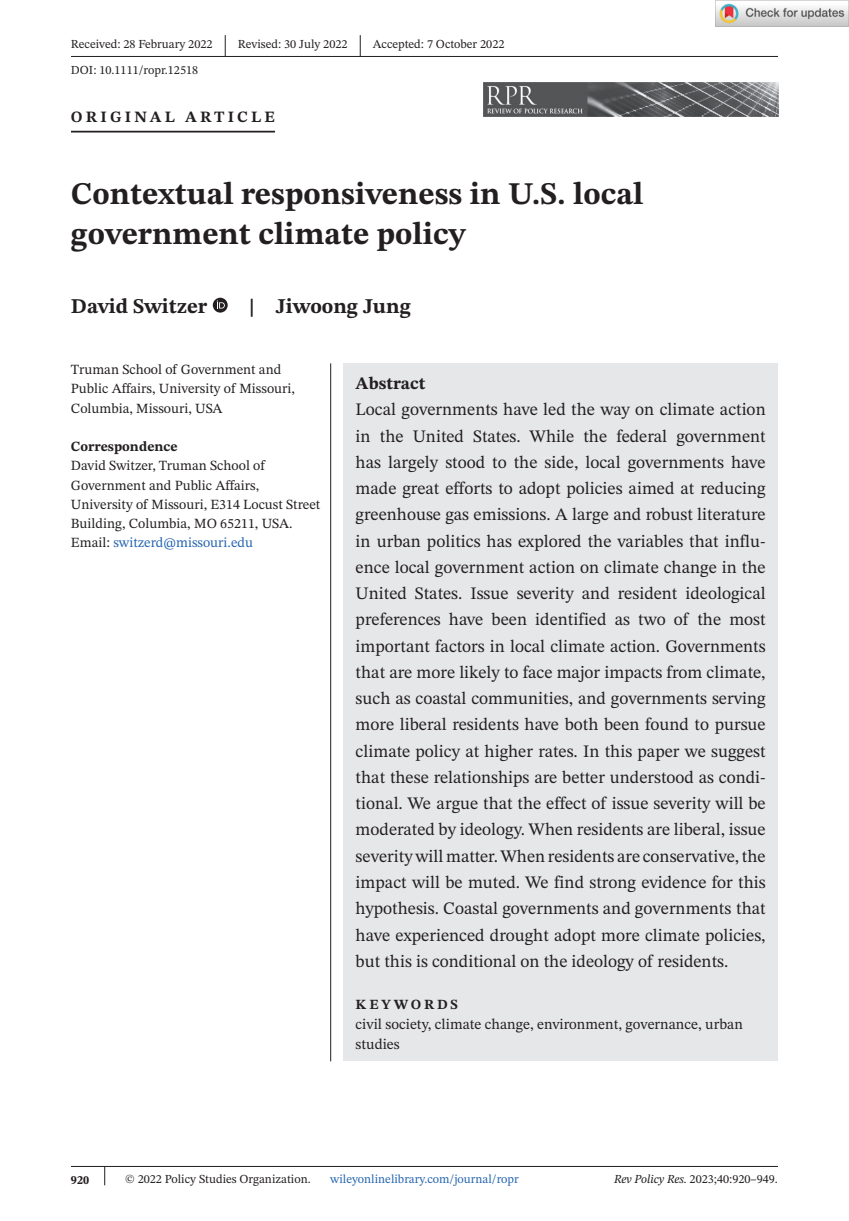
<style>
.page{position:relative;width:849px;height:1221px;background:#fff}
.page>*{position:absolute;margin:0;border:0;box-sizing:border-box;transform-origin:0 0}
.t1{font:700 31.5px/40.2px "STIX Two Text";color:#231f20}
.t2{font:700 21px "STIX Two Text";color:#231f20}
.t3{font:17.5px/26.2px "STIX Two Text";color:#231f20;text-align:justify}
.t4{font:700 17.5px "STIX Two Text";color:#231f20}
.t5{font:700 15.75px "STIX Two Text";letter-spacing:.2em;color:#231f20}
.t6{font:14.88px/20.1px "STIX Two Text";color:#231f20}
.t7{font:14px/19.2px "STIX Two Text";color:#231f20}
.t8{font:700 14px "STIX Two Text";color:#231f20}
.t9{font:700 14px "STIX Two Text";letter-spacing:.2em;color:#231f20}
.t10{font:12.25px "STIX Two Text";color:#231f20}
.t11{font:12.25px "STIX Two Text";color:#2564af}
.t12{font:700 12.25px "STIX Two Text";color:#231f20}
.s1{color:#2564af}
.s2{font-style:italic}
</style>
<div class="page">
<div style="left:343px;top:363px;width:434px;height:698px;background:#e6e7e9"></div>
<hr style="left:71px;top:56px;width:706px;height:1px;background:#231f20">
<hr style="left:71px;top:131px;width:204px;height:1px;background:#231f20">
<svg style="left:213px;top:298px;width:15px;height:14px"></svg>
<svg style="left:217px;top:300px;width:8px;height:8px"></svg>
<svg style="left:225px;top:35px;width:1px;height:21px"></svg>
<svg style="left:359px;top:35px;width:1px;height:21px"></svg>
<hr style="left:71px;top:1165px;width:706px;height:1px;background:#231f20">
<img style="left:483px;top:83px;width:294px;height:34px">
<svg style="left:104px;top:1166px;width:1px;height:19px"></svg>
<hr style="left:330px;top:363px;width:1px;height:698px;background:#231f20">
<img style="left:715px;top:0;width:133px;height:26px">
<p class="t10" style="left:71px;top:35px;width:143px">Received: 28 February 2022</p>
<p class="t10" style="left:238px;top:35px;width:111px">Revised: 30 July 2022</p>
<p class="t10" style="left:373px;top:35px;width:133px">Accepted: 7 October 2022</p>
<p class="t10" style="left:71px;top:61px;width:129px">DOI: 10.1111/ropr.12518</p>
<p class="t5" style="left:71px;top:105px;width:205px">ORIGINAL ARTICLE</p>
<h1 class="t1" style="left:71px;top:174px;width:573px">Contextual responsiveness in U.S. local government climate policy</h1>
<p class="t2" style="left:71px;top:290px;width:138px">David Switzer</p>
<p class="t2" style="left:249px;top:290px;width:164px">| Jiwoong Jung</p>
<p class="t7" style="left:71px;top:360px;width:225px">Truman School of Government and<br>Public Affairs, University of Missouri,<br>Columbia, Missouri, USA</p>
<p class="t8" style="left:71px;top:436px;width:108px">Correspondence</p>
<p class="t7" style="left:71px;top:456px;width:251px">David Switzer, Truman School of Government and Public Affairs, University of Missouri, E314 Locust Street Building, Columbia, MO 65211, USA.<br>Email: <span class="s1">switzerd@missouri.edu</span></p>
<p class="t4" style="left:355px;top:370px;width:71px">Abstract</p>
<p class="t3" style="left:355px;top:396px;width:411px">Local governments have led the way on climate action in the United States. While the federal government has largely stood to the side, local governments have made great efforts to adopt policies aimed at reducing greenhouse gas emissions. A large and robust literature in urban politics has explored the variables that influ&shy;ence local government action on climate change in the United States. Issue severity and resident ideological preferences have been identified as two of the most important factors in local climate action. Governments that are more likely to face major impacts from climate, such as coastal communities, and governments serving more liberal residents have both been found to pursue climate policy at higher rates. In this paper we suggest that these relationships are better understood as condi&shy;tional. We argue that the effect of issue severity will be moderated by ideology. When residents are liberal, issue severity will matter. When residents are conservative, the impact will be muted. We find strong evidence for this hypothesis. Coastal governments and governments that have experienced drought adopt more climate policies, but this is conditional on the ideology of residents.</p>
<p class="t9" style="left:355px;top:994px;width:104px">KEYWORDS</p>
<p class="t6" style="left:355px;top:1013px;width:388px">civil society, climate change, environment, governance, urban studies</p>
<p class="t12" style="left:71px;top:1170px;width:20px">920</p>
<p class="t10" style="left:125px;top:1169px;width:187px">© 2022 Policy Studies Organization.</p>
<p class="t11" style="left:330px;top:1169px;width:190px">wileyonlinelibrary.com/journal/ropr</p>
<p class="t10" style="left:614px;top:1169px;width:165px"><span class="s2">Rev Policy Res.</span> 2023;40:920–949.</p>
</div>
